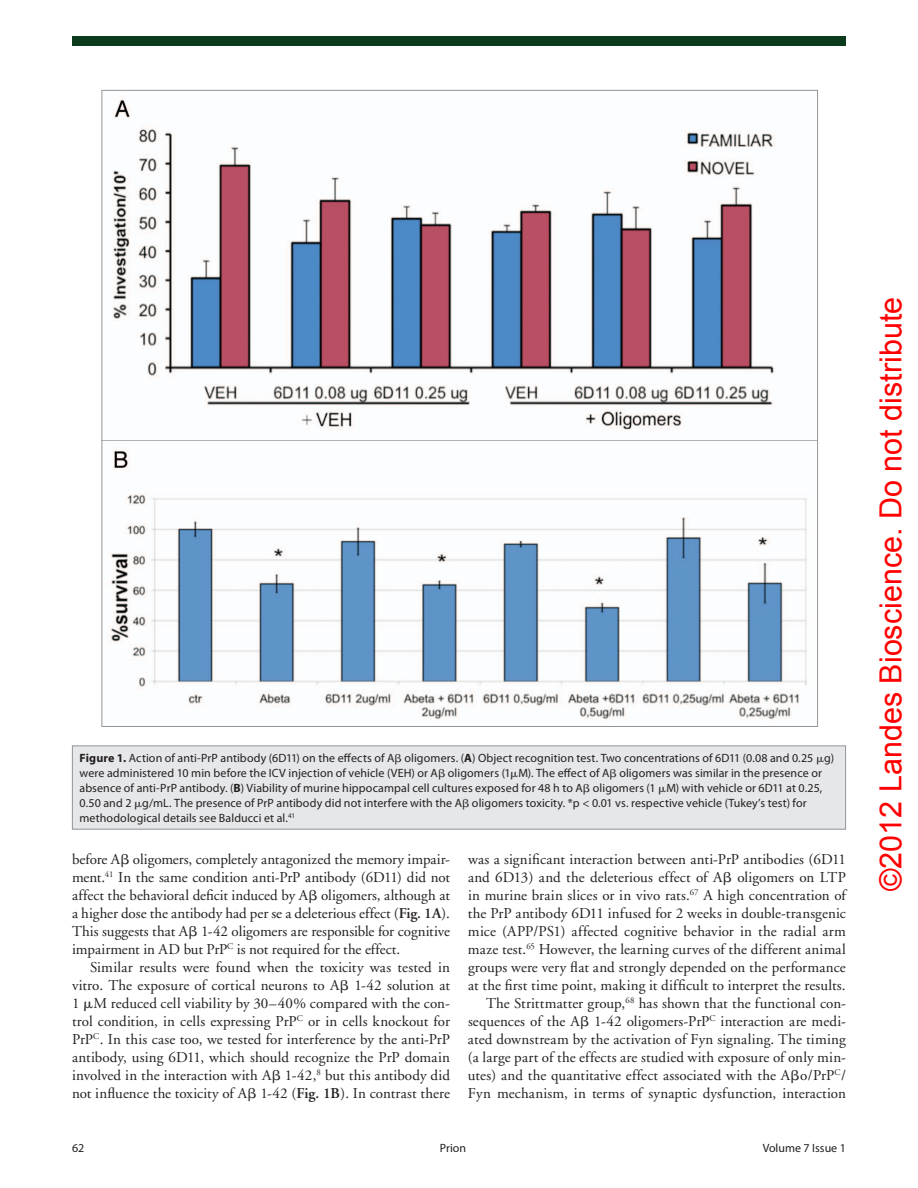
<style>
.page{position:relative;width:918px;height:1188px;background:#fff}
.page>*{position:absolute;margin:0;border:0;box-sizing:border-box;transform-origin:0 0}
.t1{font:30.45px "Arial";color:#f00}
.t2{font:15px/18px "Adobe Garamond";letter-spacing:.01em;color:#231f20;text-align:justify}
.t3{font:12px/15px "Myriad Pro";letter-spacing:.01em;color:#231f20}
.s1{font-weight:700}
.s2{font-family:"Universal Std Greekw Math Pi"}
.s3{font-weight:600}
</style>
<div class="page">
<div style="left:72px;top:36px;width:774px;height:10px;background:#0b3b1c"></div>
<div style="left:72px;top:746px;width:774px;height:83px;background:#e6e7e9"></div>
<div style="left:72px;top:745px;width:774px;height:85px;border:1px solid #939598"></div>
<img style="left:104px;top:97px;width:712px;height:622px">
<p class="t3" style="left:79px;top:750px;width:756px"><span class="s1">Figure 1.</span> Action of anti-PrP antibody (6D11) on the effects of A<span class="s2">β</span> oligomers. (<span class="s1">A</span>) Object recognition test. Two concentrations of 6D11 (0.08 and 0.25 <span class="s2">μ</span>g) were administered 10 min before the ICV injection of vehicle (VE H) or A<span class="s2">β</span> oligomers (1<span class="s2">μ</span>M). The effect of A<span class="s2">β</span> oligomers was similar in the presence or absence of anti-PrP antibody. (<span class="s1">B</span>) Viability of murine hippocampal cell cultures exposed for 48 h to A<span class="s2">β</span> oligomers (1 <span class="s2">μ</span>M) with vehicle or 6D11 at 0.25, 0.50 and 2 <span class="s2">μ</span>g/mL. The presence of PrP antibody did not interfere with the A<span class="s2">β</span> oligomers toxicity. *p &lt; 0.01 vs. respective vehicle (Tukey’s test) for methodological details see Balducci et al.<sup>41</sup></p>
<p class="t2" style="left:72px;top:851px;width:380px">before A<span class="s2">β</span> oligomers, completely antagonized the memory impair&shy;ment.<sup>41</sup> In the same condition anti-PrP antibody (6D11) did not affect the behavioral deficit induced by A<span class="s2">β</span> oligomers, although at a higher dose the antibody had per se a deleterious effect (<span class="s3">Fig. 1A</span>).<br>This suggests that A<span class="s2">β</span> 1-42 oligomers are responsible for cognitive impairment in AD but PrP<sup>C</sup> is not required for the effect.</p>
<p class="t2" style="left:72px;top:959px;width:380px;text-indent:18px">Similar results were found when the toxicity was tested in vitro. The exposure of cortical neurons to A<span class="s2">β</span> 1-42 solution at 1 <span class="s2">μ</span>M reduced cell viability by 30–40% compared with the con&shy;trol condition, in cells expressing PrP<sup>C</sup> or in cells knockout for PrP<sup>C</sup>. In this case too, we tested for interference by the anti-PrP antibody, using 6D11, which should recognize the PrP domain involved in the interaction with A<span class="s2">β</span> 1-42,<sup>8</sup> but this antibody did not influence the toxicity of A<span class="s2">β</span> 1-42 (<span class="s3">Fig. 1B</span>). In contrast there</p>
<p class="t2" style="left:468px;top:851px;width:380px;text-align:right">was a significant interaction between anti-PrP antibodies (6D11 and 6D13) and the deleterious effect of A<span class="s2">β</span> oligomers on LTP in murine brain slices or in vivo rats.<sup>67</sup> A high concentration of the PrP antibody 6D11 infused for 2 weeks in double-transgenic mice (APP/PS1) affected cognitive behavior in the radial arm maze test.<sup>65</sup> However, the learning curves of the different animal groups were very flat and strongly depended on the performance at the first time point, making it difficult to interpret the results.<br>The Strittmatter group,<sup>68</sup> has shown that the functional con&shy;sequences of the A<span class="s2">β</span> 1-42 oligomers-PrP<sup>C</sup> interaction are medi&shy;ated downstream by the activation of Fyn signaling. The timing (a large part of the effects are studied with exposure of only min&shy;utes) and the quantitative effect associated with the A<span class="s2">β</span>o/PrP<sup>C</sup>/ Fyn mechanism, in terms of synaptic dysfunction, interaction</p>
<p class="t3" style="left:72px;top:1140px;width:14px">62</p>
<p class="t3" style="left:440px;top:1140px;width:28px">Prion</p>
<p class="t3" style="left:763px;top:1140px;width:85px">Volume 7 Issue 1</p>
<h1 class="t1" style="left:871px;top:891px;width:595px;rotate:-90deg">©2012 Landes Bioscience. Do not distribute</h1>
</div>
